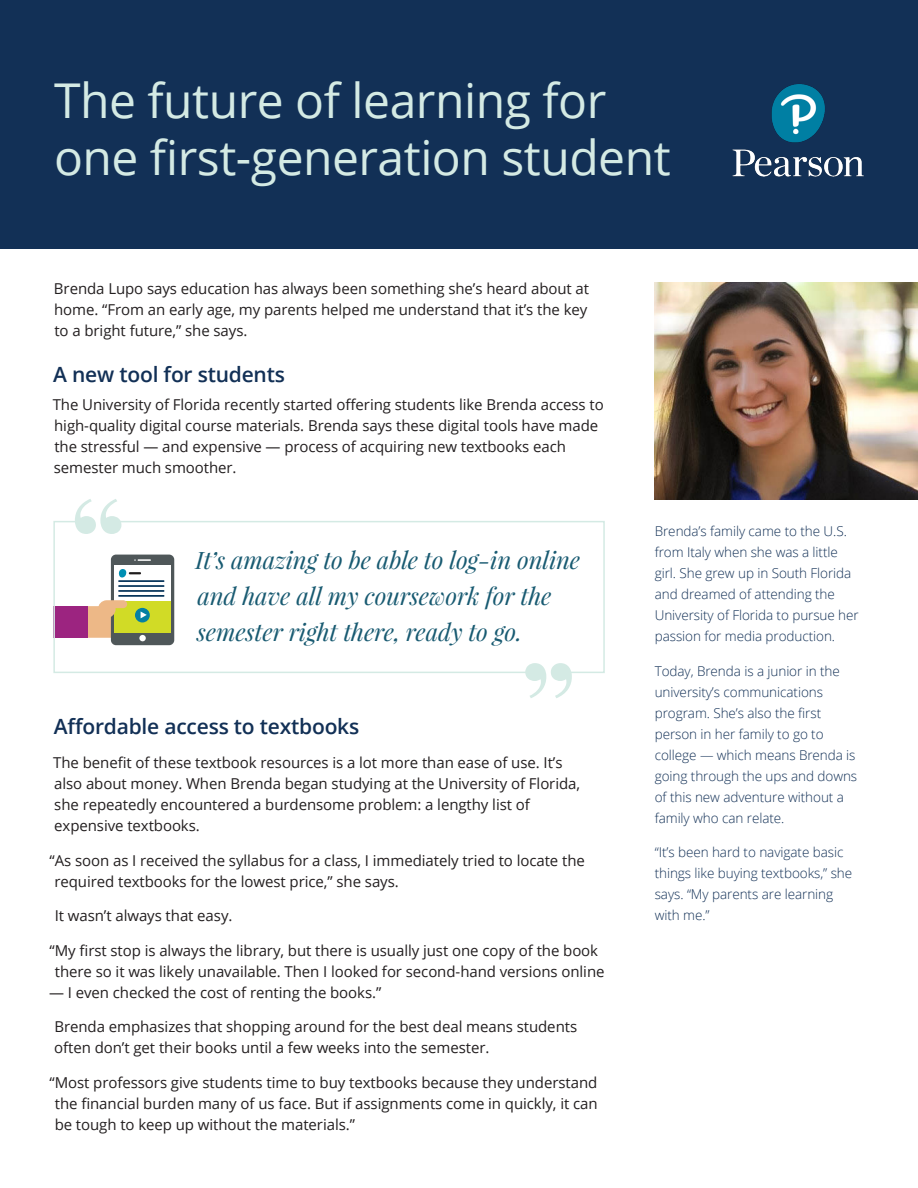
<style>
.page{position:relative;width:918px;height:1188px;background:#fff}
.page>*{position:absolute;margin:0;border:0;box-sizing:border-box;transform-origin:0 0}
.t1{font:48px/57.6px "Open Sans";letter-spacing:-.01em;color:#d4eae4}
.quote{font:italic 24px/36px "Playfair Display";letter-spacing:-.005em;color:#185a71}
.Body_-_10_pt{font:600 21px "Open Sans";letter-spacing:-.01em;color:#123056}
.Head_2{font:600 21px "Open Sans";letter-spacing:-.01em;color:#123056}
.Body_-_10_pt-2{font:15px/21px "Open Sans";letter-spacing:-.005em;color:#231f20}
.Body_-_10_pt-3{font:300 13.5px/21px "Open Sans";letter-spacing:-.005em;color:#123056}
</style>
<div class="page">
<div style="left:0;top:0;width:918px;height:248px;background:#123056"></div>
<img style="left:732px;top:84px;width:132px;height:93px">
<img style="left:655px;top:283px;width:263px;height:216px">
<svg style="left:533px;top:521px;width:72px;height:152px"></svg>
<svg style="left:525px;top:663px;width:47px;height:35px"></svg>
<svg style="left:75px;top:499px;width:45px;height:21px"></svg>
<svg style="left:53px;top:520px;width:480px;height:154px"></svg>
<h1 class="t1" style="left:54px;top:70px;width:618px">The future of learning for one first-generation student</h1>
<p class="Body_-_10_pt-2" style="left:54px;top:278px;width:537px">Brenda Lupo says education has always been something she’s heard about at home. “From an early age, my parents helped me understand that it’s the key to a bright future,” she says.</p>
<h2 class="Head_2" style="left:53px;top:360px;width:233px">A new tool for students</h2>
<p class="Body_-_10_pt-2" style="left:53px;top:394px;width:553px">The University of Florida recently started offering students like Brenda access to high-quality digital course materials. Brenda says these digital tools have made the stressful — and expensive — process of acquiring new textbooks each semester much smoother.</p>
<p class="quote" style="left:196px;top:542px;width:386px">It’s amazing to be able to log-in online and have all my coursework for the semester right there, ready to go.</p>
<p class="Body_-_10_pt" style="left:54px;top:712px;width:307px">Affordable access to textbooks</p>
<p class="Body_-_10_pt-2" style="left:53px;top:752px;width:528px">The benefit of these textbook resources is a lot more than ease of use. It’s also about money. When Brenda began studying at the University of Florida, she repeatedly encountered a burdensome problem: a lengthy list of expensive textbooks.</p>
<p class="Body_-_10_pt-2" style="left:54px;top:849px;width:532px;text-indent:-5px">“As soon as I received the syllabus for a class, I immediately tried to locate the required textbooks for the lowest price,” she says.</p>
<p class="Body_-_10_pt-2" style="left:55px;top:905px;width:179px">It wasn’t always that easy.</p>
<p class="Body_-_10_pt-2" style="left:50px;top:939px;width:557px;text-align:center">“My first stop is always the library, but there is usually just one copy of the book there so it was likely unavailable. Then I looked for second-hand versions online</p>
<p class="Body_-_10_pt-2" style="left:49px;top:981px;width:334px">— I even checked the cost of renting the books.”</p>
<p class="Body_-_10_pt-2" style="left:54px;top:1016px;width:524px">Brenda emphasizes that shopping around for the best deal means students often don’t get their books until a few weeks into the semester.</p>
<p class="Body_-_10_pt-2" style="left:55px;top:1071px;width:545px;text-align:justify;text-indent:-5px">“Most professors give students time to buy textbooks because they understand the financial burden many of us face. But if assignments come in quickly, it can be tough to keep up without the materials.”</p>
<p class="Body_-_10_pt-3" style="left:655px;top:520px;width:206px">Brenda’s family came to the U.S. from Italy when she was a little girl. She grew up in South Florida and dreamed of attending the<br>University of Florida to pursue her passion for media production.</p>
<p class="Body_-_10_pt-3" style="left:655px;top:660px;width:204px">Today, Brenda is a junior in the university’s communications program. She’s also the first person in her family to go to college — which means Brenda is going through the ups and downs of this new adventure without a family who can relate.</p>
<p class="Body_-_10_pt-3" style="left:655px;top:841px;width:199px">“It’s been hard to navigate basic things like buying textbooks,” she says. “My parents are learning with me.”</p>
</div>
